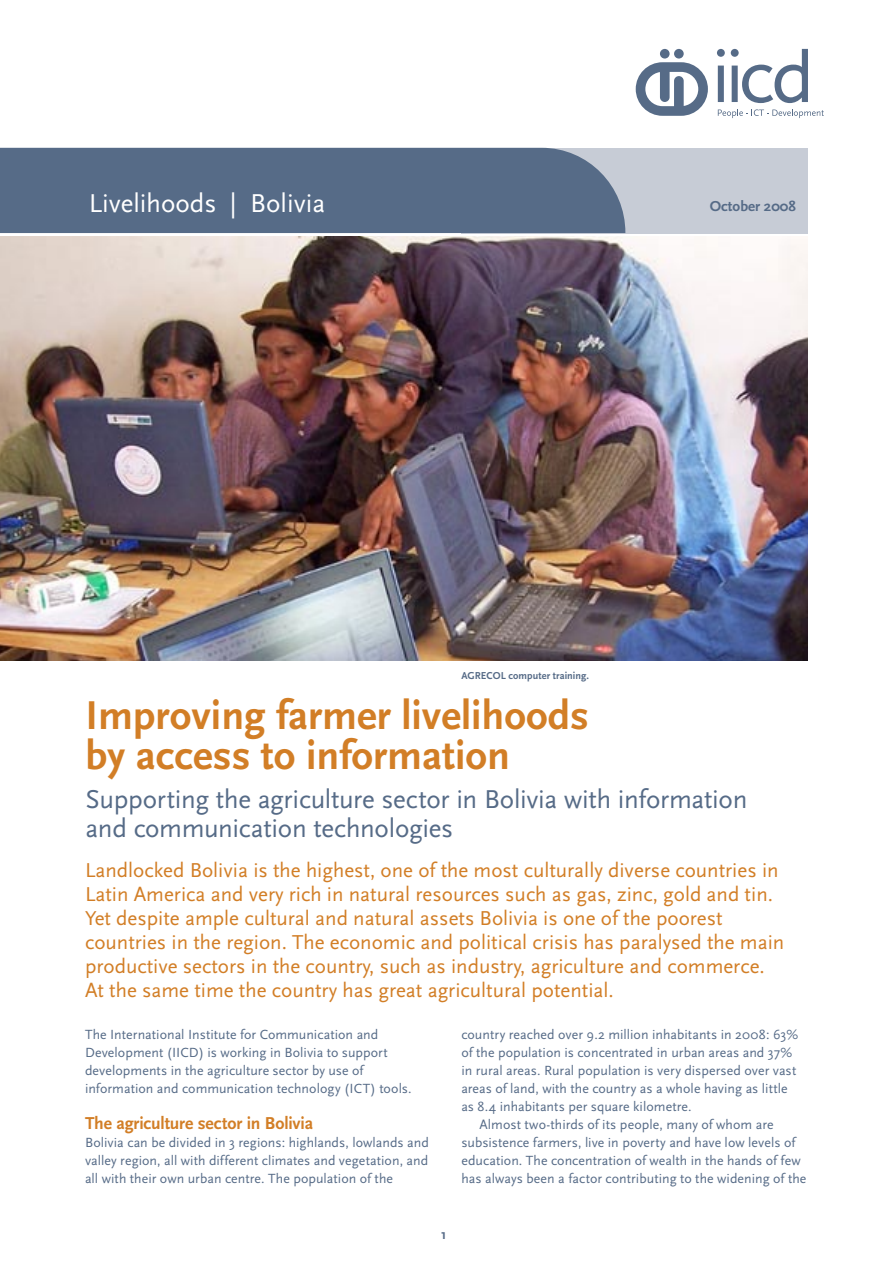
<style>
.page{position:relative;width:893px;height:1263px;background:#fff}
.page>*{position:absolute;margin:0;border:0;box-sizing:border-box;transform-origin:0 0}
.t1{font:700 42px/40.5px "Scala Sans";color:#d27e26}
.t2{font:27px/28.5px "Scala Sans";letter-spacing:-.01em;color:#566b87}
.t3{font:27px "Scala Sans";color:#fff}
.t4{font:21px/24px "Scala Sans";color:#d27e26}
.t5{font:700 18px "Scala Sans";letter-spacing:-.01em;color:#d27e26}
.t6{font:700 15px "Scala Sans";color:#566b87}
.t7{font:13.95px "Scala Sans";letter-spacing:.005em;color:#566b87}
.t8{font:13.8px/18px "Scala Sans";letter-spacing:.005em;color:#566b87}
.t9{font:700 13.8px "Scala Sans";color:#566b87}
.t10{font:700 10.5px "Scala Sans";letter-spacing:.01em;color:#566b87}
</style>
<div class="page">
<img style="left:0;top:236px;width:808px;height:424px">
<div style="left:461px;top:148px;width:347px;height:85px;background:#c7ccd6"></div>
<div style="left:0;top:148px;width:625px;height:85px;background:#566b87"></div>
<svg style="left:718px;top:109px;width:106px;height:9px"></svg>
<svg style="left:717px;top:49px;width:8px;height:53px"></svg>
<svg style="left:731px;top:49px;width:77px;height:54px"></svg>
<div style="left:660px;top:49px;width:10px;height:10px;background:#566b87;border-radius:50%"></div>
<div style="left:674px;top:49px;width:10px;height:10px;background:#566b87;border-radius:50%"></div>
<svg style="left:636px;top:62px;width:72px;height:54px"></svg>
<h2 class="t3" style="left:89px;top:189px;width:238px">Livelihoods | Bolivia</h2>
<p class="t6" style="left:710px;top:198px;width:88px">October 2008</p>
<p class="t10" style="left:461px;top:670px;width:129px">AGRECOL computer training.</p>
<h1 class="t1" style="left:86px;top:696px;width:505px">Improving farmer livelihoods by access to information</h1>
<h2 class="t2" style="left:86px;top:786px;width:663px">Supporting the agriculture sector in Bolivia with information and communication technologies</h2>
<p class="t4" style="left:85px;top:859px;width:701px">Landlocked Bolivia is the highest, one of the most culturally diverse countries in Latin America and very rich in natural resources such as gas, zinc, gold and tin.<br>Yet despite ample cultural and natural assets Bolivia is one of the poorest countries in the region. The economic and political crisis has paralysed the main productive sectors in the country, such as industry, agriculture and commerce.<br>At the same time the country has great agricultural potential.</p>
<p class="t8" style="left:85px;top:1026px;width:328px">The International Institute for Communication and Development (IICD) is working in Bolivia to support developments in the agriculture sector by use of information and communication technology (ICT) tools.</p>
<p class="t5" style="left:85px;top:1114px;width:230px">The agriculture sector in Bolivia</p>
<p class="t8" style="left:85px;top:1134px;width:345px;text-align:justify">Bolivia can be divided in 3 regions: highlands, lowlands and valley region, all with different climates and vegetation, and all with their own urban centre. The population of the</p>
<p class="t7" style="left:461px;top:1027px;width:338px">country reached over 9.2 million inhabitants in 2008: 63%</p>
<p class="t7" style="left:461px;top:1045px;width:333px">of the population is concentrated in urban areas and 37%</p>
<p class="t7" style="left:461px;top:1063px;width:336px">in rural areas. Rural population is very dispersed over vast</p>
<p class="t7" style="left:461px;top:1081px;width:328px">areas of land, with the country as a whole having as little</p>
<p class="t7" style="left:461px;top:1099px;width:232px">as 8.4 inhabitants per square kilometre.</p>
<p class="t7" style="left:479px;top:1117px;width:296px">Almost two-thirds of its people, many of whom are</p>
<p class="t7" style="left:461px;top:1135px;width:335px">subsistence farmers, live in poverty and have low levels of</p>
<p class="t7" style="left:461px;top:1153px;width:341px">education. The concentration of wealth in the hands of few</p>
<p class="t7" style="left:461px;top:1171px;width:347px">has always been a factor contributing to the widening of the</p>
<p class="t9" style="left:441px;top:1227px;width:7px">1</p>
</div>
